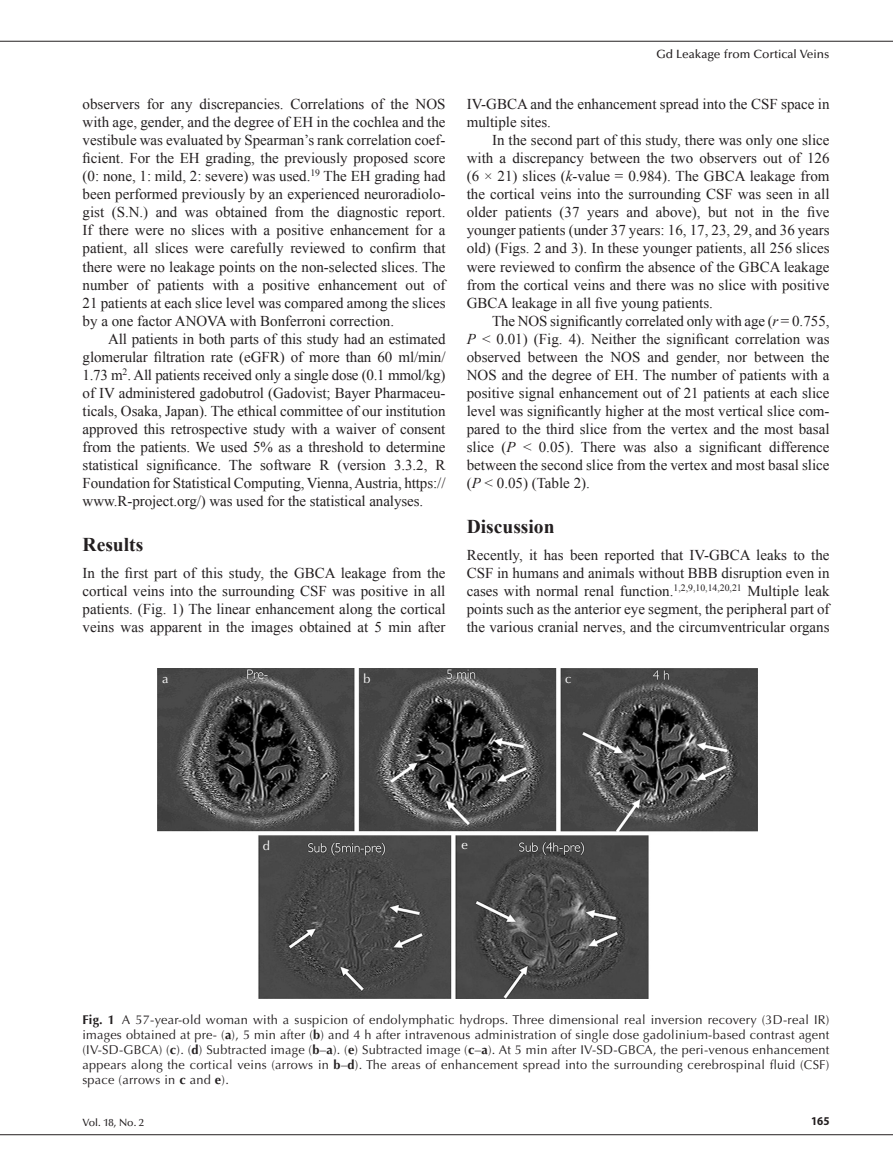
<style>
.page{position:relative;width:893px;height:1174px;background:#fff}
.page>*{position:absolute;margin:0;border:0;box-sizing:border-box;transform-origin:0 0}
.t1{font:700 19.5px "Times New Roman";color:#231f20}
.Tx{font:15px/18px "Times New Roman";color:#231f20;text-align:justify}
.Txf{font:15px/18px "Times New Roman";color:#231f20;text-align:justify}
.Table_Fig_Box_Title{font:12.75px/15px "Optima LT Std";letter-spacing:.02em;color:#231f20;text-align:justify}
.Table_Fig_Box_Title-2{font:12.75px "Optima LT Std";color:#fff}
.t2{font:500 12px "Optima LT Std";color:#231f20}
.t3{font:700 semi-condensed 12px "Myriad Pro";color:#231f20}
.t4{font:500 10.5px "Optima LT Std";color:#231f20}
.s1{font-style:italic}
.s2{font-weight:700}
</style>
<div class="page">
<hr style="left:0;top:41px;width:893px;height:1px;background:#231f20">
<hr style="left:0;top:1134px;width:893px;height:1px;background:#231f20">
<img style="left:157px;top:668px;width:600px;height:330px">
<p class="Tx" style="left:83px;top:95px;width:364px">observers for any discrepancies. Correlations of the NOS with age, gender, and the degree of EH in the cochlea and the vestibule was evaluated by Spearman’s rank correlation coef&shy;ficient. For the EH grading, the previously proposed score (0: none, 1: mild, 2: severe) was used.<sup>19</sup> The EH grading had been performed previously by an experienced neuroradiolo&shy;gist (S.N.) and was obtained from the diagnostic report.<br>If there were no slices with a positive enhancement for a patient, all slices were carefully reviewed to confirm that there were no leakage points on the non-selected slices. The number of patients with a positive enhancement out of 21 patients at each slice level was compared among the slices by a one factor ANOVA with Bonferroni correction.</p>
<p class="Tx" style="left:83px;top:329px;width:364px;text-indent:26px">All patients in both parts of this study had an estimated glomerular filtration rate (eGFR) of more than 60 ml/min/ 1.73 m<sup>2</sup>. All patients received only a single dose (0.1 mmol/kg) of IV administered gadobutrol (Gadovist; Bayer Pharmaceu&shy;ticals, Osaka, Japan). The ethical committee of our institution approved this retrospective study with a waiver of consent from the patients. We used 5% as a threshold to determine statistical significance. The software R (version 3.3.2, R Foundation for Statistical Computing, Vienna, Austria, https:// www.R-project.org/) was used for the statistical analyses.</p>
<h1 class="t1" style="left:83px;top:530px;width:62px">Results</h1>
<p class="Txf" style="left:83px;top:563px;width:364px">In the first part of this study, the GBCA leakage from the cortical veins into the surrounding CSF was positive in all patients. (Fig. 1) The linear enhancement along the cortical veins was apparent in the images obtained at 5 min after</p>
<p class="t2" style="left:656px;top:48px;width:175px">Gd Leakage from Cortical Veins</p>
<p class="Txf" style="left:467px;top:95px;width:364px">IV-GBCA and the enhancement spread into the CSF space in multiple sites.</p>
<p class="Tx" style="left:467px;top:131px;width:364px;text-indent:26px">In the second part of this study, there was only one slice with a discrepancy between the two observers out of 126 (6 × 21) slices (<span class="s1">k</span>-value = 0.984). The GBCA leakage from the cortical veins into the surrounding CSF was seen in all older patients (37 years and above), but not in the five younger patients (under 37 years: 16, 17, 23, 29, and 36 years old) (Figs. 2 and 3). In these younger patients, all 256 slices were reviewed to confirm the absence of the GBCA leakage from the cortical veins and there was no slice with positive GBCA leakage in all five young patients.</p>
<p class="Tx" style="left:467px;top:311px;width:364px;text-indent:26px">The NOS significantly correlated only with age (<span class="s1">r</span> = 0.755, <span class="s1">P</span> &lt; 0.01) (Fig. 4). Neither the significant correlation was observed between the NOS and gender, nor between the NOS and the degree of EH. The number of patients with a positive signal enhancement out of 21 patients at each slice level was significantly higher at the most vertical slice com&shy;pared to the third slice from the vertex and the most basal slice (<span class="s1">P</span> &lt; 0.05). There was also a significant difference between the second slice from the vertex and most basal slice (<span class="s1">P</span> &lt; 0.05) (Table 2).</p>
<h1 class="t1" style="left:467px;top:512px;width:89px">Discussion</h1>
<p class="Txf" style="left:467px;top:545px;width:364px">Recently, it has been reported that IV-GBCA leaks to the CSF in humans and animals without BBB disruption even in cases with normal renal function.<sup>1,2,9,10,14,20,21</sup> Multiple leak points such as the anterior eye segment, the peripheral part of the various cranial nerves, and the circumventricular organs</p>
<p class="Table_Fig_Box_Title-2" style="left:162px;top:671px;width:8px">a</p>
<p class="Table_Fig_Box_Title-2" style="left:363px;top:671px;width:9px">b</p>
<p class="Table_Fig_Box_Title-2" style="left:565px;top:671px;width:8px">c</p>
<p class="Table_Fig_Box_Title-2" style="left:263px;top:838px;width:9px">d</p>
<p class="Table_Fig_Box_Title-2" style="left:461px;top:837px;width:8px">e</p>
<p class="Table_Fig_Box_Title" style="left:82px;top:1012px;width:749px"><span class="s2">Fig. 1</span> A 57-year-old woman with a suspicion of endolymphatic hydrops. Three dimensional real inversion recovery (3D-real IR) images obtained at pre- (<span class="s2">a</span>), 5 min after (<span class="s2">b</span>) and 4 h after intravenous administration of single dose gadolinium-based contrast agent (IV-SD-GBCA) (<span class="s2">c</span>). (<span class="s2">d</span>) Subtracted image (<span class="s2">b</span>–<span class="s2">a</span>). (<span class="s2">e</span>) Subtracted image (<span class="s2">c</span>–<span class="s2">a</span>). At 5 min after IV-SD-GBCA, the peri-venous enhancement appears along the cortical veins (arrows in <span class="s2">b</span>–<span class="s2">d</span>). The areas of enhancement spread into the surrounding cerebrospinal fluid (CSF) space (arrows in <span class="s2">c</span> and <span class="s2">e</span>).</p>
<p class="t4" style="left:83px;top:1116px;width:63px">Vol. 18, No. 2</p>
<p class="t3" style="left:811px;top:1114px;width:20px">165</p>
</div>
